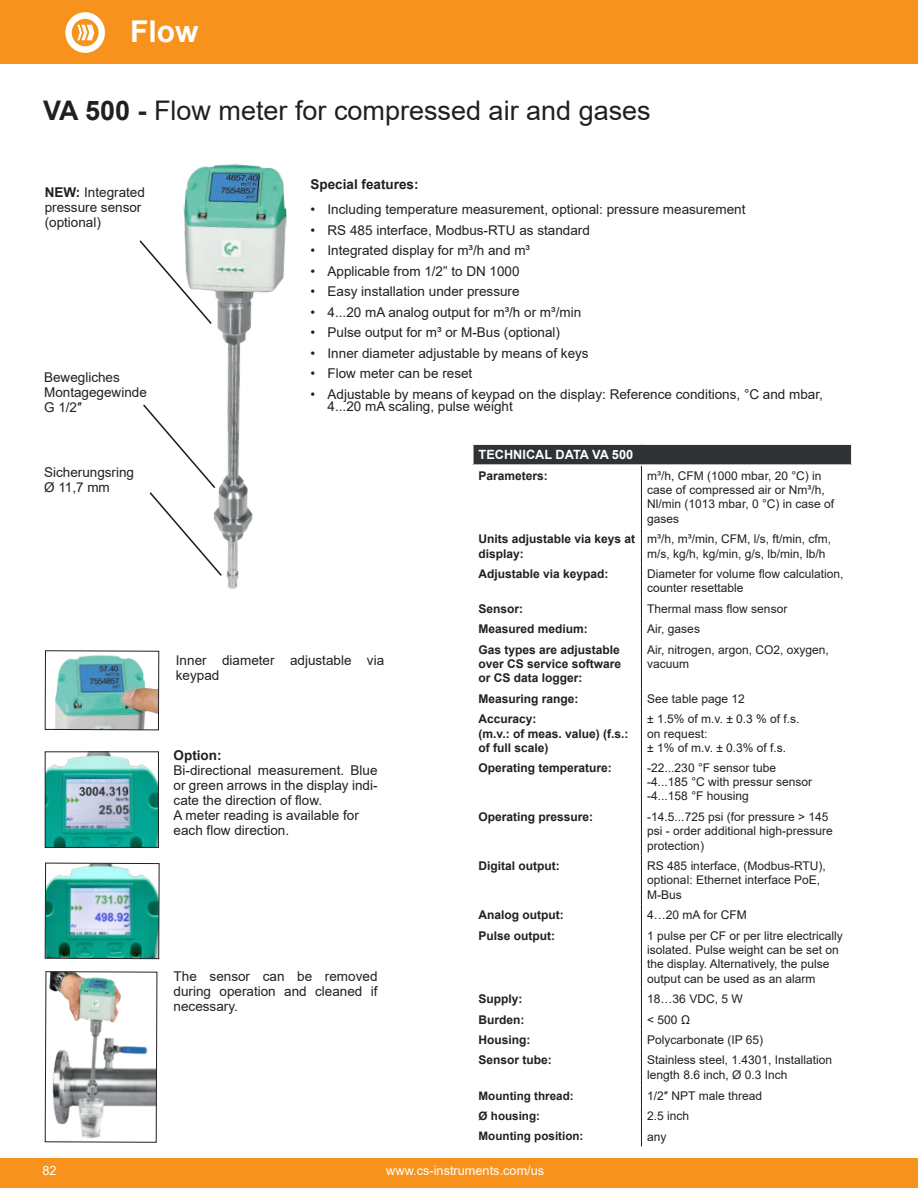
<style>
.page{position:relative;width:918px;height:1188px;background:#fff}
.page>*{position:absolute;margin:0;border:0;box-sizing:border-box;transform-origin:0 0}
.t1{font:700 30px "Arial";color:#fff}
.t2{font:27px "Arial";color:#231f20}
.t3{font:13.5px/15px "Arial";color:#231f20}
.t4{font:700 13.5px "Arial";color:#231f20}
.t5{font:12.75px "Arial";color:#fff}
.t6{font:700 12.75px "Arial";color:#fff}
.t7{font:12px/14.4px "Arial";color:#231f20}
.t8{font:700 12px/14.4px "Arial";color:#231f20}
.t9{font:700 11.7px "Arial";color:#231f20}
.s1{font-weight:700}
</style>
<div class="page">
<div style="left:0;top:0;width:918px;height:64px;background:#f7931d"></div>
<div style="left:0;top:1158px;width:918px;height:30px;background:#f7931d"></div>
<img style="left:183px;top:163px;width:104px;height:426px">
<img style="left:45px;top:863px;width:115px;height:96px">
<img style="left:47px;top:754px;width:110px;height:92px">
<div style="left:45px;top:752px;width:114px;height:96px;border:1px solid #231f20"></div>
<img style="left:45px;top:650px;width:114px;height:80px">
<svg style="left:45px;top:971px;width:112px;height:172px"></svg>
<svg style="left:139px;top:239px;width:74px;height:87px"></svg>
<svg style="left:143px;top:403px;width:80px;height:175px"></svg>
<div style="left:473px;top:444px;width:379px;height:21px;background:#2f3336"></div>
<hr style="left:641px;top:466px;width:1px;height:63px;background:#231f20">
<hr style="left:641px;top:563px;width:1px;height:35px;background:#231f20">
<svg style="left:641px;top:598px;width:1px;height:41px"></svg>
<hr style="left:641px;top:639px;width:1px;height:49px;background:#231f20">
<svg style="left:641px;top:688px;width:1px;height:21px"></svg>
<hr style="left:641px;top:709px;width:1px;height:49px;background:#231f20">
<hr style="left:641px;top:758px;width:1px;height:48px;background:#231f20">
<hr style="left:641px;top:806px;width:1px;height:49px;background:#231f20">
<hr style="left:641px;top:855px;width:1px;height:50px;background:#231f20">
<svg style="left:641px;top:905px;width:1px;height:20px"></svg>
<hr style="left:641px;top:925px;width:1px;height:64px;background:#231f20">
<svg style="left:641px;top:989px;width:1px;height:61px"></svg>
<hr style="left:641px;top:1050px;width:1px;height:35px;background:#231f20">
<hr style="left:472px;top:443px;width:169px;height:2px;background:#fff">
<svg style="left:473px;top:445px;width:1px;height:19px"></svg>
<hr style="left:641px;top:443px;width:212px;height:2px;background:#fff">
<svg style="left:851px;top:445px;width:1px;height:19px"></svg>
<hr style="left:472px;top:464px;width:169px;height:2px;background:#fff">
<hr style="left:641px;top:464px;width:212px;height:2px;background:#fff">
<svg style="left:641px;top:1085px;width:1px;height:61px"></svg>
<hr style="left:641px;top:529px;width:1px;height:34px;background:#231f20">
<svg style="left:65px;top:12px;width:40px;height:41px"></svg>
<h1 class="t1" style="left:130px;top:10px;width:70px">Flow</h1>
<h2 class="t2" style="left:43px;top:92px;width:609px"><span class="s1">VA 500 -</span> Flow meter for compressed air and gases</h2>
<p class="t3" style="left:45px;top:185px;width:102px"><span class="s1">NEW:</span> Integrated pressure sensor (optional)</p>
<p class="t3" style="left:44px;top:370px;width:104px">Bewegliches<br>Montagegewinde<br>G 1/2″</p>
<p class="t3" style="left:44px;top:464px;width:92px">Sicherungsring<br>Ø 11,7 mm</p>
<p class="t4" style="left:311px;top:174px;width:110px">Special features:</p>
<p class="t3" style="left:311px;top:202px;width:436px">• Including temperature measurement, optional: pressure measurement</p>
<p class="t3" style="left:311px;top:222px;width:281px">• RS 485 interface, Modbus-RTU as standard</p>
<p class="t3" style="left:311px;top:243px;width:221px">• Integrated display for m³/h and m³</p>
<p class="t3" style="left:311px;top:263px;width:211px">• Applicable from 1/2” to DN 1000</p>
<p class="t3" style="left:311px;top:284px;width:211px">• Easy installation under pressure</p>
<p class="t3" style="left:311px;top:304px;width:272px">• 4...20 mA analog output for m³/h or m³/min</p>
<p class="t3" style="left:311px;top:325px;width:251px">• Pulse output for m³ or M-Bus (optional)</p>
<p class="t3" style="left:311px;top:345px;width:280px">• Inner diameter adjustable by means of keys</p>
<p class="t3" style="left:311px;top:366px;width:163px">• Flow meter can be reset</p>
<p class="t3" style="left:328px;top:388px;width:497px;line-height:12px;text-indent:-17px">• Adjustable by means of keypad on the display: Reference conditions, °C and mbar,<br>4...20 mA scaling, pulse weight</p>
<p class="t3" style="left:176px;top:652px;width:210px">Inner diameter adjustable via keypad</p>
<p class="t4" style="left:174px;top:746px;width:49px">Option:</p>
<p class="t3" style="left:174px;top:763px;width:205px">Bi-directional measurement. Blue or green arrows in the display indi&shy;cate the direction of flow.<br>A meter reading is available for each flow direction.</p>
<p class="t3" style="left:174px;top:969px;width:205px;text-align:justify">The sensor can be removed during operation and cleaned if necessary.</p>
<p class="t6" style="left:479px;top:446px;width:156px">TECHNICAL DATA VA 500</p>
<p class="t8" style="left:479px;top:468px;width:71px">Parameters:</p>
<p class="t7" style="left:647px;top:468px;width:188px">m³/h, CFM (1000 mbar, 20 °C) in case of compressed air or Nm³/h,<br>Nl/min (1013 mbar, 0 °C) in case of gases</p>
<p class="t8" style="left:479px;top:532px;width:158px">Units adjustable via keys at display:</p>
<p class="t7" style="left:647px;top:532px;width:186px">m³/h, m³/min, CFM, l/s, ft/min, cfm, m/s, kg/h, kg/min, g/s, lb/min, lb/h</p>
<p class="t8" style="left:479px;top:567px;width:132px">Adjustable via keypad:</p>
<p class="t7" style="left:647px;top:567px;width:198px">Diameter for volume flow calculation, counter resettable</p>
<p class="t8" style="left:479px;top:602px;width:46px">Sensor:</p>
<p class="t7" style="left:647px;top:601px;width:142px">Thermal mass flow sensor</p>
<p class="t8" style="left:479px;top:622px;width:111px">Measured medium:</p>
<p class="t7" style="left:647px;top:622px;width:54px">Air, gases</p>
<p class="t8" style="left:479px;top:642px;width:144px;text-align:justify">Gas types are adjustable over CS service software or CS data logger:</p>
<p class="t7" style="left:647px;top:642px;width:183px">Air, nitrogen, argon, CO2, oxygen, vacuum</p>
<p class="t8" style="left:479px;top:692px;width:102px">Measuring range:</p>
<p class="t7" style="left:647px;top:691px;width:99px">See table page 12</p>
<p class="t8" style="left:479px;top:712px;width:151px">Accuracy:<br>(m.v.: of meas. value) (f.s.: of full scale)</p>
<p class="t7" style="left:647px;top:712px;width:154px">± 1.5% of m.v. ± 0.3 % of f.s. on request:<br>± 1% of m.v. ± 0.3% of f.s.</p>
<p class="t8" style="left:479px;top:761px;width:135px">Operating temperature:</p>
<p class="t7" style="left:647px;top:761px;width:166px;line-height:14px">-22...230 °F sensor tube -4...185 °C with pressur sensor -4...158 °F housing</p>
<p class="t8" style="left:479px;top:809px;width:116px">Operating pressure:</p>
<p class="t7" style="left:647px;top:809px;width:187px">-14.5...725 psi (for pressure &gt; 145 psi - order additional high-pressure protection)</p>
<p class="t8" style="left:479px;top:859px;width:83px">Digital output:</p>
<p class="t7" style="left:647px;top:858px;width:180px">RS 485 interface, (Modbus-RTU), optional: Ethernet interface PoE,<br>M-Bus</p>
<p class="t8" style="left:479px;top:908px;width:87px">Analog output:</p>
<p class="t7" style="left:647px;top:908px;width:101px">4…20 mA for CFM</p>
<p class="t8" style="left:479px;top:928px;width:78px">Pulse output:</p>
<p class="t7" style="left:647px;top:928px;width:197px">1 pulse per CF or per litre electrically isolated. Pulse weight can be set on the display. Alternatively, the pulse output can be used as an alarm</p>
<p class="t8" style="left:479px;top:992px;width:46px">Supply:</p>
<p class="t7" style="left:647px;top:992px;width:97px">18…36 VDC, 5 W</p>
<p class="t8" style="left:479px;top:1012px;width:47px">Burden:</p>
<p class="t7" style="left:647px;top:1012px;width:44px">&lt; 500 Ω</p>
<p class="t8" style="left:479px;top:1033px;width:53px">Housing:</p>
<p class="t7" style="left:647px;top:1032px;width:117px">Polycarbonate (IP 65)</p>
<p class="t8" style="left:479px;top:1053px;width:75px">Sensor tube:</p>
<p class="t7" style="left:647px;top:1053px;width:186px">Stainless steel, 1.4301, Installation length 8.6 inch, Ø 0.3 Inch</p>
<p class="t9" style="left:479px;top:1087px;width:97px">Mounting thread:</p>
<p class="t7" style="left:647px;top:1088px;width:116px">1/2″ NPT male thread</p>
<p class="t9" style="left:479px;top:1108px;width:63px">Ø housing:</p>
<p class="t7" style="left:647px;top:1109px;width:44px">2.5 inch</p>
<p class="t9" style="left:479px;top:1128px;width:106px">Mounting position:</p>
<p class="t7" style="left:647px;top:1129px;width:21px">any</p>
<p class="t5" style="left:43px;top:1162px;width:16px">82</p>
<p class="t5" style="left:386px;top:1162px;width:159px">www.cs-instruments.com/us</p>
</div>
